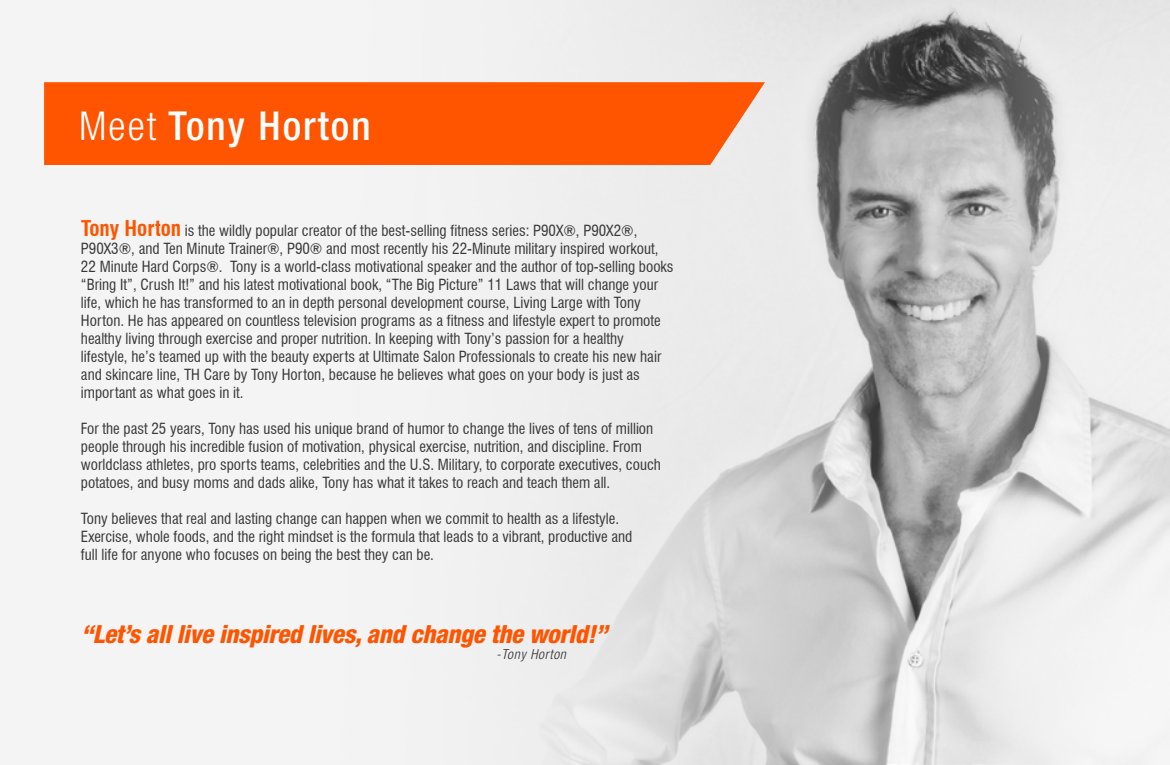
<style>
.page{position:relative;width:1170px;height:765px;background:#fff}
.page>*{position:absolute;margin:0;border:0;box-sizing:border-box;transform-origin:0 0}
.t1{font:500 condensed 40px "Helvetica Neue";letter-spacing:.05em;color:#fff}
.t2{font:italic 800 condensed 25px "Helvetica Neue";letter-spacing:-.01em;color:#ff5400}
.t3{font:condensed 15px/18px "Swiss 721 BT";color:#373737}
.t4{font:italic 300 condensed 13.75px "Helvetica Neue";letter-spacing:.05em;color:#2d2d2d}
.s1{font-weight:300}
.s2{font-weight:700;font-size:21.25px;color:#ff5400}
</style>
<div class="page">
<img style="left:0;top:0;width:1170px;height:765px">
<div style="left:44px;top:82px;width:721px;height:83px;background:#ff5400"></div>
<h1 class="t1" style="left:79px;top:102px;width:293px"><span class="s1">Meet</span> Tony Horton</h1>
<p class="t3" style="left:81px;top:222px;width:594px"><span class="s2">Tony Horton</span> is the wildly popular creator of the best-selling fitness series: P90X®, P90X2®, P90X3®, and Ten Minute Trainer®, P90® and most recently his 22-Minute military inspired workout, 22 Minute Hard Corps®. Tony is a world-class motivational speaker and the author of top-selling books “Bring It”, Crush It!” and his latest motivational book, “The Big Picture” 11 Laws that will change your life, which he has transformed to an in depth personal development course, Living Large with Tony Horton. He has appeared on countless television programs as a fitness and lifestyle expert to promote healthy living through exercise and proper nutrition. In keeping with Tony’s passion for a healthy lifestyle, he’s teamed up with the beauty experts at Ultimate Salon Professionals to create his new hair and skincare line, TH Care by Tony Horton, because he believes what goes on your body is just as important as what goes in it.</p>
<p class="t3" style="left:81px;top:420px;width:582px">For the past 25 years, Tony has used his unique brand of humor to change the lives of tens of million people through his incredible fusion of motivation, physical exercise, nutrition, and discipline. From worldclass athletes, pro sports teams, celebrities and the U.S. Military, to corporate executives, couch potatoes, and busy moms and dads alike, Tony has what it takes to reach and teach them all.</p>
<p class="t3" style="left:81px;top:510px;width:553px">Tony believes that real and lasting change can happen when we commit to health as a lifestyle.<br>Exercise, whole foods, and the right mindset is the formula that leads to a vibrant, productive and full life for anyone who focuses on being the best they can be.</p>
<h2 class="t2" style="left:81px;top:619px;width:528px">“Let’s all live inspired lives, and change the world!”</h2>
<p class="t4" style="left:496px;top:646px;width:71px">-Tony Horton</p>
</div>
